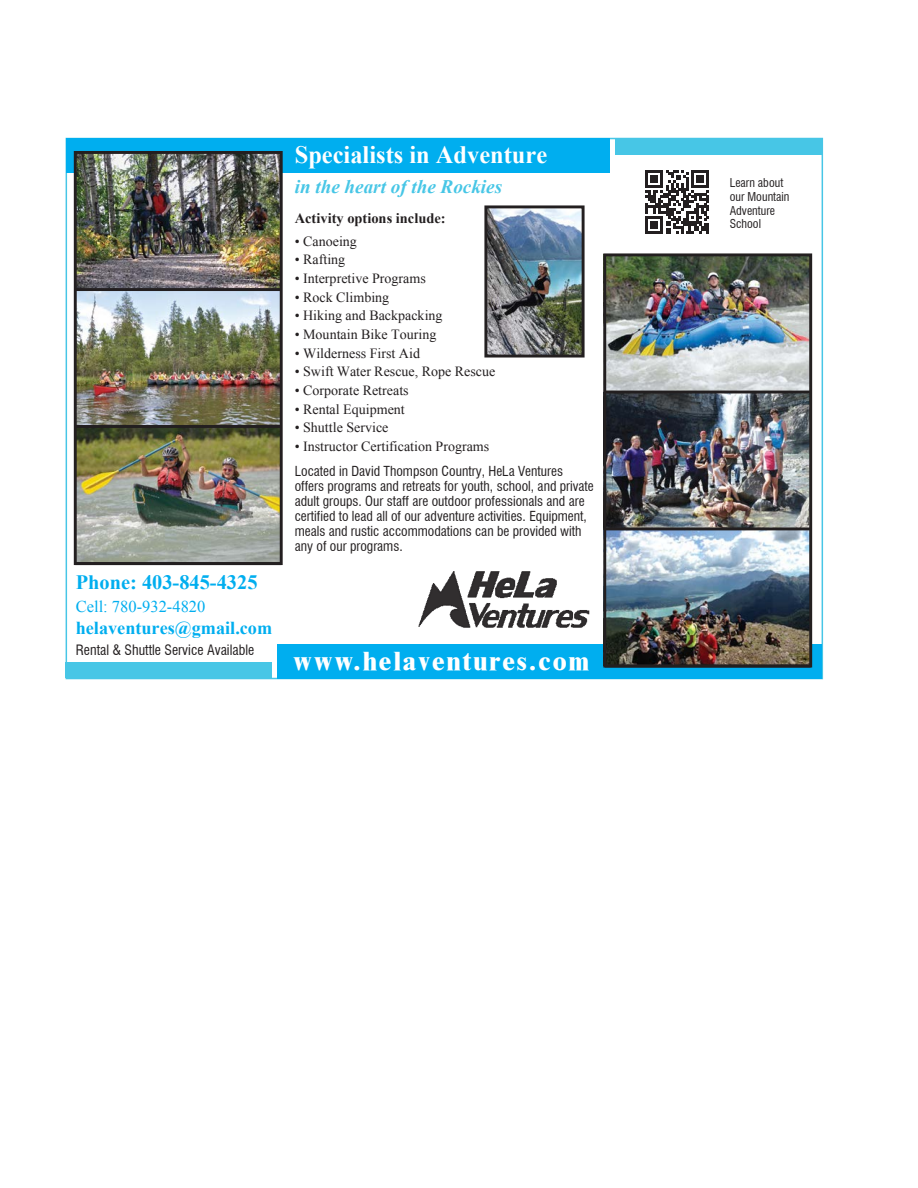
<style>
.page{position:relative;width:918px;height:1188px;background:#fff}
.page>*{position:absolute;margin:0;border:0;box-sizing:border-box;transform-origin:0 0}
.t1{font:800 26.4px "Times New Roman";letter-spacing:.07em;color:#fff}
.t2{font:700 25.05px "Times New Roman";color:#fff}
.t3{font:700 20.4px "Times New Roman";color:#00aeef}
.t4{font:italic 700 19.05px "Times New Roman";color:#47c6e6}
.t5{font:700 18.15px "Times New Roman";color:#00aeef}
.t6{font:16.5px "Times New Roman";color:#00aeef}
.t7{font:700 14.4px "Times New Roman";color:#231f20}
.t8{font:13.95px "Times New Roman";color:#231f20}
.t9{font:condensed 13.95px "Swiss 721 BT";color:#231f20}
.t10{font:condensed 13.5px/15px "Swiss 721 BT";color:#231f20}
.t11{font:condensed 11.85px/13.6px "Swiss 721 BT";color:#231f20}
</style>
<div class="page">
<div style="left:66px;top:138px;width:757px;height:541px;background:#fff;border:2px solid #47c6e6"></div>
<div style="left:277px;top:644px;width:545px;height:34px;background:#00aeef"></div>
<div style="left:66px;top:662px;width:206px;height:16px;background:#47c6e6"></div>
<img style="left:78px;top:291px;width:201px;height:270px">
<div style="left:67px;top:139px;width:543px;height:34px;background:#00aeef"></div>
<div style="left:615px;top:139px;width:206px;height:16px;background:#47c6e6"></div>
<img style="left:78px;top:155px;width:201px;height:133px">
<div style="left:74px;top:151px;width:209px;height:414px;border:3px solid #231f20"></div>
<hr style="left:75px;top:562px;width:206px;height:3px;background:#231f20">
<hr style="left:75px;top:425px;width:206px;height:3px;background:#231f20">
<hr style="left:75px;top:288px;width:206px;height:3px;background:#231f20">
<svg style="left:645px;top:170px;width:64px;height:64px"></svg>
<img style="left:418px;top:571px;width:172px;height:57px">
<img style="left:488px;top:209px;width:93px;height:145px">
<div style="left:484px;top:205px;width:101px;height:153px;border:3px solid #231f20"></div>
<img style="left:607px;top:530px;width:201px;height:134px">
<img style="left:607px;top:257px;width:201px;height:270px">
<div style="left:603px;top:253px;width:209px;height:415px;border:3px solid #231f20"></div>
<hr style="left:605px;top:665px;width:206px;height:3px;background:#231f20">
<hr style="left:605px;top:527px;width:206px;height:3px;background:#231f20">
<hr style="left:605px;top:391px;width:206px;height:2px;background:#231f20">
<h3 class="t3" style="left:76px;top:568px;width:183px">Phone: 403-845-4325</h3>
<p class="t6" style="left:76px;top:595px;width:131px">Cell: 780-932-4820</p>
<h3 class="t5" style="left:76px;top:616px;width:198px">helaventures@gmail.com</h3>
<p class="t9" style="left:76px;top:642px;width:180px">Rental &amp; Shuttle Service Available</p>
<h2 class="t2" style="left:295px;top:138px;width:254px">Specialists in Adventure</h2>
<h3 class="t4" style="left:295px;top:174px;width:209px">in the heart of the Rockies</h3>
<p class="t7" style="left:295px;top:208px;width:152px">Activity options include:</p>
<p class="t8" style="left:295px;top:232px;width:64px">• Canoeing</p>
<p class="t8" style="left:295px;top:250px;width:52px">• Rafting</p>
<p class="t8" style="left:295px;top:269px;width:133px">• Interpretive Programs</p>
<p class="t8" style="left:295px;top:288px;width:96px">• Rock Climbing</p>
<p class="t8" style="left:295px;top:306px;width:149px">• Hiking and Backpacking</p>
<p class="t8" style="left:295px;top:325px;width:143px">• Mountain Bike Touring</p>
<p class="t8" style="left:295px;top:344px;width:127px">• Wilderness First Aid</p>
<p class="t8" style="left:295px;top:362px;width:202px">• Swift Water Rescue, Rope Rescue</p>
<p class="t8" style="left:295px;top:381px;width:115px">• Corporate Retreats</p>
<p class="t8" style="left:295px;top:399px;width:112px">• Rental Equipment</p>
<p class="t8" style="left:295px;top:418px;width:95px">• Shuttle Service</p>
<p class="t8" style="left:295px;top:437px;width:196px">• Instructor Certification Programs</p>
<p class="t10" style="left:295px;top:464px;width:301px">Located in David Thompson Country, HeLa Ventures offers programs and retreats for youth, school, and private adult groups. Our staff are outdoor professionals and are certified to lead all of our adventure activities. Equipment, meals and rustic accommodations can be provided with any of our programs.</p>
<h1 class="t1" style="left:293px;top:645px;width:298px">www.helaventures.com</h1>
<p class="t11" style="left:730px;top:176px;width:61px">Learn about our Mountain<br>Adventure<br>School</p>
</div>
